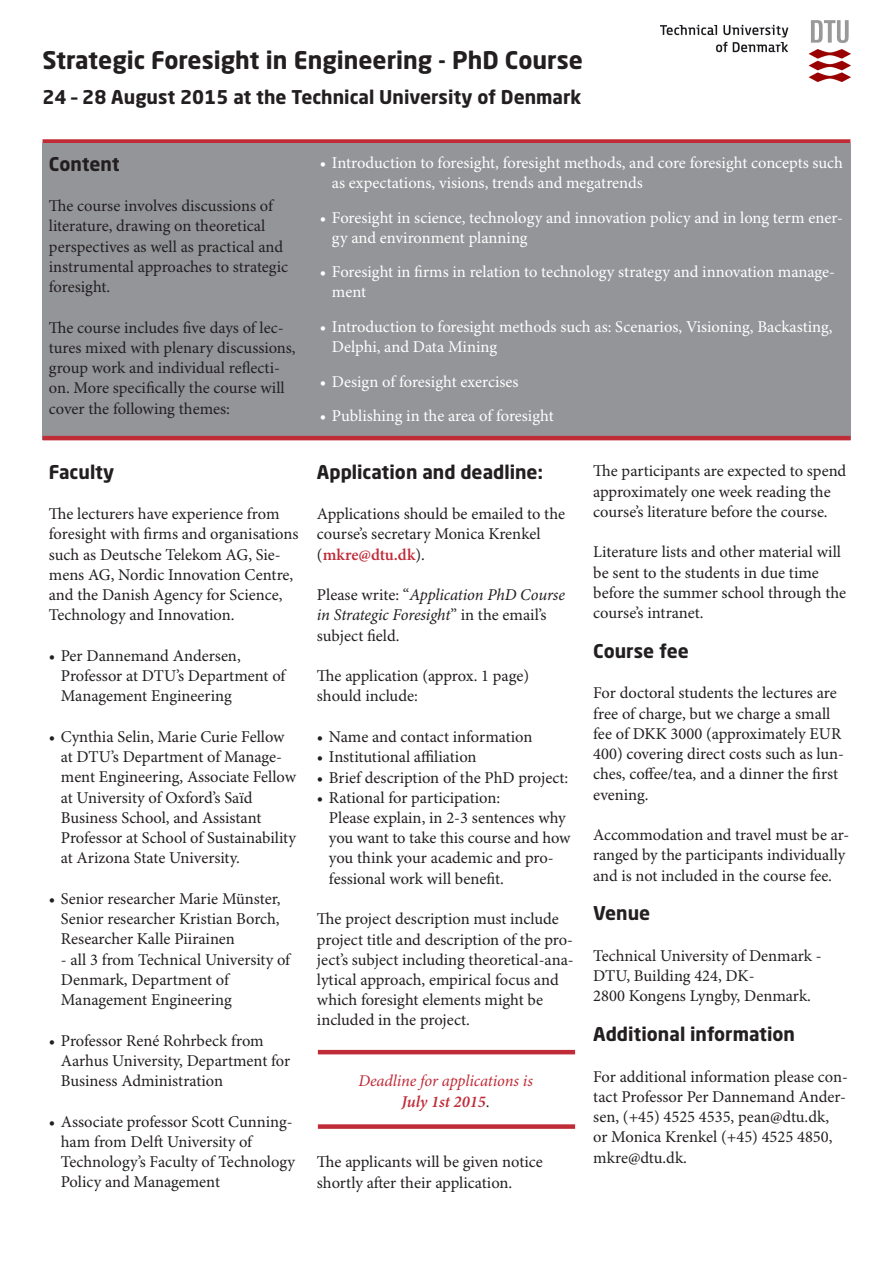
<style>
.page{position:relative;width:893px;height:1263px;background:#fff}
.page>*{position:absolute;margin:0;border:0;box-sizing:border-box;transform-origin:0 0}
.t1{font:700 24px "Neo Sans Std";color:#231f20}
.t2{font:700 18.75px "Neo Sans Std";color:#231f20}
.t3{font:16.5px/20.2px "Minion Pro";color:#231f20}
.t4{font:16.5px/19.8px "Minion Pro";color:#fff}
.t5{font:italic 16.5px/20.2px "Minion Pro";letter-spacing:-.01em;color:#231f20}
.t6{font:italic 16.5px/20.2px "Minion Pro";letter-spacing:-.01em;color:#bf2b37;text-align:center}
.s1{font-weight:600;color:#bf2b37}
.s2{font-style:normal}
.s3{font-weight:600}
.s4{font-style:normal;color:#231f20}
</style>
<div class="page">
<div style="left:43px;top:139px;width:807px;height:5px;background:#bf2b37"></div>
<img style="left:661px;top:20px;width:189px;height:61px">
<div style="left:43px;top:143px;width:807px;height:297px;background:#939598"></div>
<hr style="left:43px;top:436px;width:807px;height:4px;background:#bf2b37">
<hr style="left:318px;top:1050px;width:257px;height:4px;background:#bf2b37">
<div style="left:318px;top:1124px;width:257px;height:5px;background:#bf2b37"></div>
<h1 class="t1" style="left:43px;top:45px;width:542px">Strategic Foresight in Engineering - PhD Course</h1>
<p class="t2" style="left:43px;top:85px;width:541px">24 – 28 August 2015 at the Technical University of Denmark</p>
<p class="t2" style="left:49px;top:152px;width:72px">Content</p>
<p class="t3" style="left:49px;top:196px;width:241px">The course involves discussions of literature, drawing on theoretical perspectives as well as practical and instrumental approaches to strategic foresight.</p>
<p class="t3" style="left:49px;top:318px;width:248px">The course includes five days of lec&shy;tures mixed with plenary discussions, group work and individual reflecti&shy;on. More specifically the course will cover the following themes:</p>
<p class="t2" style="left:49px;top:460px;width:67px">Faculty</p>
<p class="t3" style="left:49px;top:504px;width:251px">The lecturers have experience from foresight with firms and organisations such as Deutsche Telekom AG, Sie&shy;mens AG, Nordic Innovation Centre, and the Danish Agency for Science, Technology and Innovation.</p>
<p class="t3" style="left:61px;top:646px;width:226px;text-indent:-12px">• Per Dannemand Andersen,<br>Professor at DTU’s Department of<br>Management Engineering</p>
<p class="t3" style="left:61px;top:727px;width:237px;text-indent:-12px">• Cynthia Selin, Marie Curie Fellow at DTU’s Department of Manage&shy;ment Engineering, Associate Fellow at University of Oxford’s Saïd Business School, and Assistant Professor at School of Sustainability at Arizona State University.</p>
<p class="t3" style="left:61px;top:889px;width:221px;text-align:justify;text-indent:-12px">• Senior researcher Marie Münster, Senior researcher Kristian Borch, Researcher Kalle Piirainen</p>
<p class="t3" style="left:61px;top:950px;width:231px">- all 3 from Technical University of<br>Denmark, Department of<br>Management Engineering</p>
<p class="t3" style="left:61px;top:1031px;width:231px;text-indent:-12px">• Professor René Rohrbeck from<br>Aarhus University, Department for<br>Business Administration</p>
<p class="t3" style="left:61px;top:1112px;width:236px;text-indent:-12px">• Associate professor Scott Cunning&shy;ham from Delft University of<br>Technology’s Faculty of Technology<br>Policy and Management</p>
<p class="t4" style="left:332px;top:154px;width:512px;text-indent:-12px">• Introduction to foresight, foresight methods, and core foresight concepts such as expectations, visions, trends and megatrends</p>
<p class="t4" style="left:332px;top:208px;width:512px;text-indent:-12px">• Foresight in science, technology and innovation policy and in long term ener&shy;gy and environment planning</p>
<p class="t4" style="left:332px;top:263px;width:505px;text-indent:-12px">• Foresight in firms in relation to technology strategy and innovation manage&shy;ment</p>
<p class="t4" style="left:332px;top:318px;width:502px;text-indent:-12px">• Introduction to foresight methods such as: Scenarios, Visioning, Backasting,<br>Delphi, and Data Mining</p>
<p class="t4" style="left:320px;top:372px;width:200px">• Design of foresight exercises</p>
<p class="t4" style="left:320px;top:407px;width:235px">• Publishing in the area of foresight</p>
<p class="t3" style="left:593px;top:462px;width:255px">The participants are expected to spend approximately one week reading the course’s literature before the course.</p>
<p class="t3" style="left:593px;top:543px;width:254px">Literature lists and other material will be sent to the students in due time before the summer school through the course’s intranet.</p>
<p class="t2" style="left:593px;top:639px;width:97px">Course fee</p>
<p class="t3" style="left:593px;top:684px;width:252px">For doctoral students the lectures are free of charge, but we charge a small fee of DKK 3000 (approximately EUR<br>400) covering direct costs such as lun&shy;ches, coffee/tea, and a dinner the first evening.</p>
<p class="t3" style="left:593px;top:825px;width:257px">Accommodation and travel must be ar&shy;ranged by the participants individually and is not included in the course fee.</p>
<p class="t2" style="left:593px;top:901px;width:58px">Venue</p>
<p class="t3" style="left:593px;top:946px;width:230px">Technical University of Denmark -<br>DTU, Building 424, DK-<br>2800 Kongens Lyngby, Denmark.</p>
<p class="t2" style="left:593px;top:1022px;width:203px">Additional information</p>
<p class="t3" style="left:593px;top:1067px;width:256px">For additional information please con&shy;tact Professor Per Dannemand Ander&shy;sen, (+45) 4525 4535, pean@dtu.dk,<br>or Monica Krenkel (+45) 4525 4850, mkre@dtu.dk.</p>
<p class="t2" style="left:317px;top:460px;width:227px">Application and deadline:</p>
<p class="t3" style="left:317px;top:504px;width:250px">Applications should be emailed to the course’s secretary Monica Krenkel (<span class="s1">mkre@dtu.dk</span>).</p>
<p class="t5" style="left:317px;top:585px;width:250px"><span class="s2">Please write: “</span>Application PhD Course in Strategic Foresight<span class="s2">” in the email’s subject field.</span></p>
<p class="t3" style="left:317px;top:666px;width:214px">The application (approx. 1 page) should include:</p>
<p class="t3" style="left:317px;top:727px;width:217px">• Name and contact information</p>
<p class="t3" style="left:317px;top:747px;width:161px">• Institutional affiliation</p>
<p class="t3" style="left:317px;top:768px;width:253px">• Brief description of the PhD project:</p>
<p class="t3" style="left:329px;top:788px;width:243px;text-indent:-12px">• Rational for participation:<br>Please explain, in 2-3 sentences why you want to take this course and how you think your academic and pro&shy;fessional work will benefit.</p>
<p class="t3" style="left:317px;top:909px;width:258px">The project description must include project title and description of the pro&shy;ject’s subject including theoretical-ana&shy;lytical approach, empirical focus and which foresight elements might be included in the project.</p>
<p class="t6" style="left:358px;top:1071px;width:176px">Deadline for applications is<br><span class="s3">July 1st 2015</span><span class="s4">.</span></p>
<p class="t3" style="left:317px;top:1152px;width:227px">The applicants will be given notice shortly after their application.</p>
</div>
